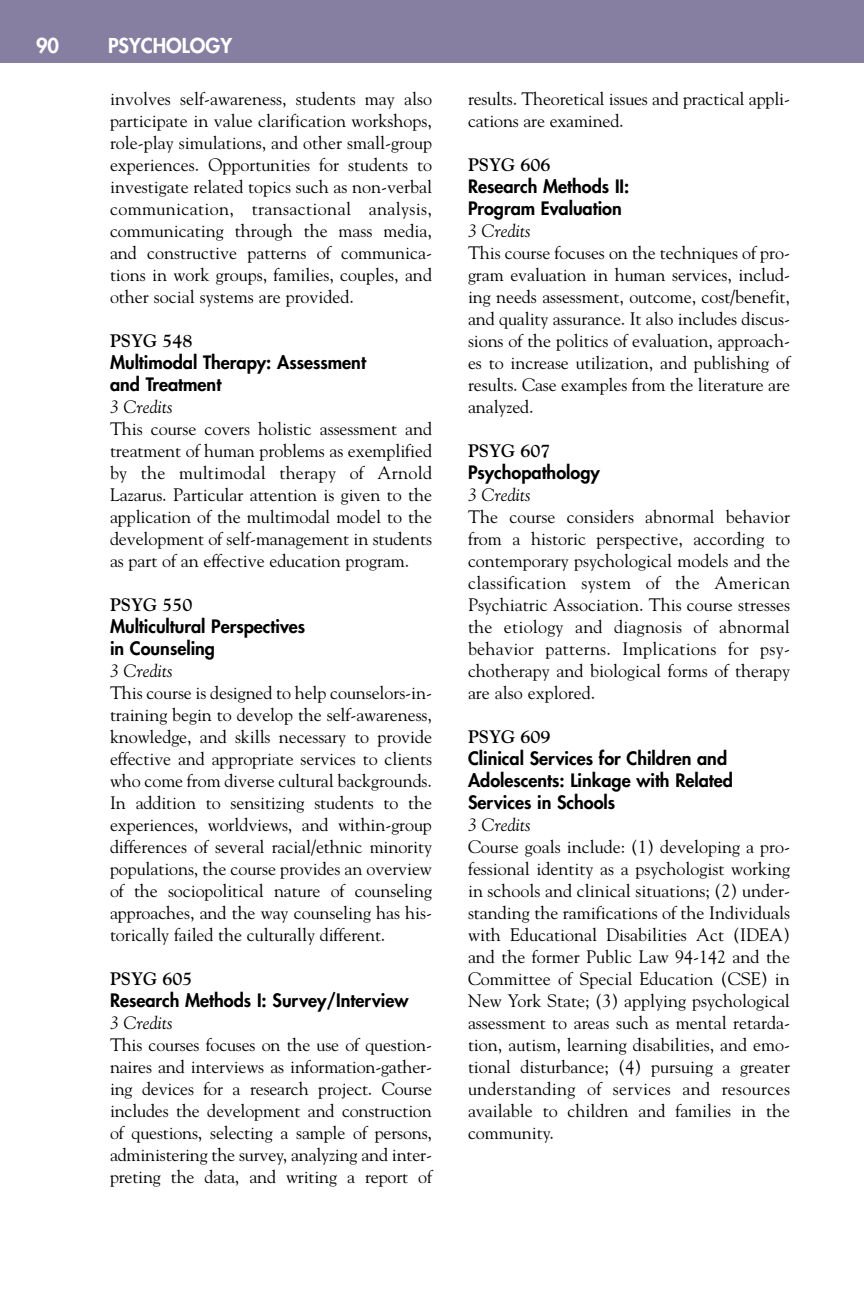
<style>
.page{position:relative;width:864px;height:1296px;background:#fff}
.page>*{position:absolute;margin:0;border:0;box-sizing:border-box;transform-origin:0 0}
.t1{font:800 20px "Futura";color:#fff}
.t2{font:18px/22px "Goudy";letter-spacing:-.005em;color:#000;text-align:justify}
.t3{font:800 18px/22px "Futura";color:#000}
.t4{font:italic 18px "Goudy";color:#000}
.t5{font:700 18px "Goudy";color:#000}
</style>
<div class="page">
<div style="left:0;top:0;width:864px;height:63px;background:#867fa2"></div>
<p class="t1" style="left:36px;top:36px;width:25px">90</p>
<p class="t1" style="left:108px;top:36px;width:126px">PSYCHOLOGY</p>
<p class="t2" style="left:110px;top:90px;width:324px">involves self-awareness, students may also participate in value clarification workshops, role-play simulations, and other small-group experiences. Opportunities for students to investigate related topics such as non-verbal communication, transactional analysis, communicating through the mass media, and constructive patterns of communica&shy;tions in work groups, families, couples, and other social systems are provided.</p>
<p class="t5" style="left:110px;top:334px;width:84px">PSYG 548</p>
<p class="t3" style="left:110px;top:353px;width:257px">Multimodal Therapy: Assessment and Treatment</p>
<p class="t4" style="left:110px;top:400px;width:64px">3 Credits</p>
<p class="t2" style="left:110px;top:420px;width:324px">This course covers holistic assessment and treatment of human problems as exemplified by the multimodal therapy of Arnold Lazarus. Particular attention is given to the application of the multimodal model to the development of self-management in students as part of an effective education program.</p>
<p class="t5" style="left:110px;top:598px;width:84px">PSYG 550</p>
<p class="t3" style="left:110px;top:617px;width:197px">Multicultural Perspectives in Counseling</p>
<p class="t4" style="left:110px;top:664px;width:64px">3 Credits</p>
<p class="t2" style="left:110px;top:684px;width:324px">This course is designed to help counselors-in&shy;training begin to develop the self-awareness, knowledge, and skills necessary to provide effective and appropriate services to clients who come from diverse cultural backgrounds.<br>In addition to sensitizing students to the experiences, worldviews, and within-group differences of several racial/ethnic minority populations, the course provides an overview of the sociopolitical nature of counseling approaches, and the way counseling has his&shy;torically failed the culturally different.</p>
<p class="t5" style="left:110px;top:972px;width:84px">PSYG 605</p>
<p class="t3" style="left:110px;top:991px;width:300px">Research Methods I: Survey/Interview</p>
<p class="t4" style="left:110px;top:1016px;width:64px">3 Credits</p>
<p class="t2" style="left:110px;top:1036px;width:324px">This courses focuses on the use of question&shy;naires and interviews as information-gather&shy;ing devices for a research project. Course includes the development and construction of questions, selecting a sample of persons, administering the survey, analyzing and inter&shy;preting the data, and writing a report of</p>
<p class="t2" style="left:468px;top:90px;width:324px">results. Theoretical issues and practical appli&shy;cations are examined.</p>
<p class="t5" style="left:468px;top:158px;width:84px">PSYG 606</p>
<p class="t3" style="left:468px;top:177px;width:163px">Research Methods II:<br>Program Evaluation</p>
<p class="t4" style="left:468px;top:224px;width:64px">3 Credits</p>
<p class="t2" style="left:468px;top:244px;width:324px">This course focuses on the techniques of pro&shy;gram evaluation in human services, includ&shy;ing needs assessment, outcome, cost/benefit, and quality assurance. It also includes discus&shy;sions of the politics of evaluation, approach&shy;es to increase utilization, and publishing of results. Case examples from the literature are analyzed.</p>
<p class="t5" style="left:468px;top:444px;width:84px">PSYG 607</p>
<p class="t3" style="left:468px;top:463px;width:133px">Psychopathology</p>
<p class="t4" style="left:468px;top:488px;width:64px">3 Credits</p>
<p class="t2" style="left:468px;top:508px;width:324px">The course considers abnormal behavior from a historic perspective, according to contemporary psychological models and the classification system of the American Psychiatric Association. This course stresses the etiology and diagnosis of abnormal behavior patterns. Implications for psy&shy;chotherapy and biological forms of therapy are also explored.</p>
<p class="t5" style="left:468px;top:730px;width:84px">PSYG 609</p>
<p class="t3" style="left:468px;top:749px;width:267px">Clinical Services for Children and<br>Adolescents: Linkage with Related<br>Services in Schools</p>
<p class="t4" style="left:468px;top:818px;width:64px">3 Credits</p>
<p class="t2" style="left:468px;top:838px;width:324px">Course goals include: (1) developing a pro&shy;fessional identity as a psychologist working in schools and clinical situations; (2) under&shy;standing the ramifications of the Individuals with Educational Disabilities Act (IDEA) and the former Public Law 94-142 and the Committee of Special Education (CSE) in New York State; (3) applying psychological assessment to areas such as mental retarda&shy;tion, autism, learning disabilities, and emo&shy;tional disturbance; (4) pursuing a greater understanding of services and resources available to children and families in the community.</p>
</div>
